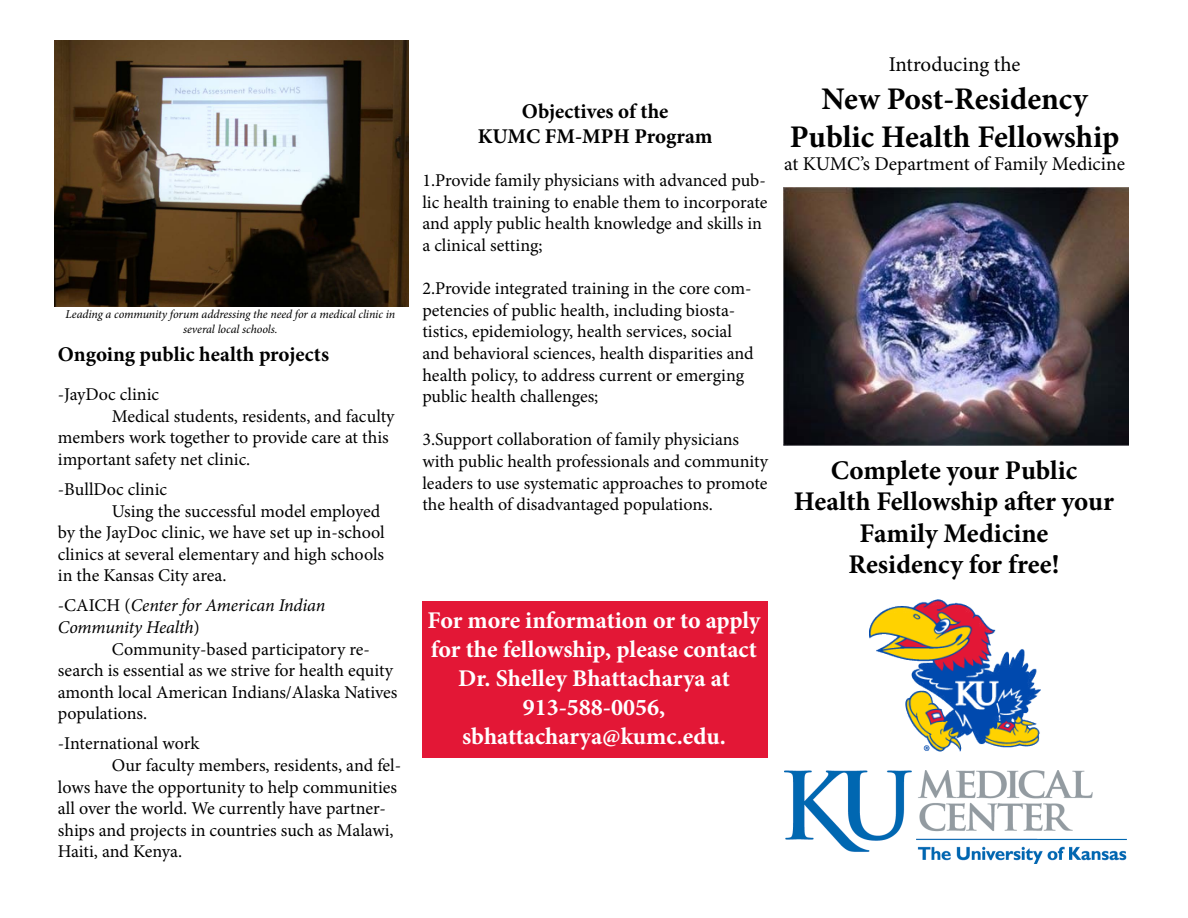
<style>
.page{position:relative;width:1188px;height:918px;background:#fff}
.page>*{position:absolute;margin:0;border:0;box-sizing:border-box;transform-origin:0 0}
.t1{font:700 31.5px/37.8px "Minion Pro";color:#000;text-align:center}
.t2{font:700 27px/31.5px "Minion Pro";color:#000;text-align:center}
.t3{font:700 24px/28.8px "Minion Pro";color:#fff;text-align:center}
.t4{font:700 21px/25.2px "Minion Pro";color:#000;text-align:center}
.t5{font:21px "Minion Pro";color:#000}
.t6{font:19.5px "Minion Pro";color:#000}
.t7{font:18px/21.6px "Minion Pro";color:#000}
.t8{font:italic 18px/21.6px "Minion Pro";letter-spacing:-.01em;color:#000}
.t9{font:italic 12px/14.4px "Minion Pro";letter-spacing:-.01em;color:#000;text-align:center}
.s1{font-style:normal}
</style>
<div class="page">
<div style="left:422px;top:601px;width:346px;height:157px;background:#e31736"></div>
<img style="left:783px;top:187px;width:346px;height:259px">
<img style="left:785px;top:770px;width:341px;height:94px">
<img style="left:54px;top:41px;width:355px;height:266px">
<img style="left:869px;top:599px;width:171px;height:153px">
<p class="t9" style="left:66px;top:307px;width:331px">Leading a community forum addressing the need for a medical clinic in several local schools.</p>
<p class="t4" style="left:58px;top:342px;width:273px">Ongoing public health projects</p>
<p class="t7" style="left:58px;top:384px;width:103px">-JayDoc clinic</p>
<p class="t7" style="left:112px;top:405px;width:284px">Medical students, residents, and faculty</p>
<p class="t7" style="left:58px;top:427px;width:332px">members work together to provide care at this</p>
<p class="t7" style="left:58px;top:449px;width:194px">important safety net clinic.</p>
<p class="t7" style="left:58px;top:479px;width:111px">-BullDoc clinic</p>
<p class="t7" style="left:112px;top:500px;width:270px">Using the successful model employed</p>
<p class="t7" style="left:58px;top:522px;width:328px">by the JayDoc clinic, we have set up in-school</p>
<p class="t7" style="left:58px;top:543px;width:328px">clinics at several elementary and high schools</p>
<p class="t7" style="left:58px;top:565px;width:170px">in the Kansas City area.</p>
<p class="t8" style="left:58px;top:595px;width:269px"><span class="s1">-CAICH (</span>Center for American Indian<br>Community Health<span class="s1">)</span></p>
<p class="t7" style="left:58px;top:638px;width:341px;text-indent:54px">Community-based participatory re&shy;search is essential as we strive for health equity amonth local American Indians/Alaska Natives populations.</p>
<p class="t7" style="left:58px;top:733px;width:143px">-International work</p>
<p class="t7" style="left:112px;top:755px;width:291px">Our faculty members, residents, and fel-</p>
<p class="t7" style="left:58px;top:776px;width:341px">lows have the opportunity to help communities</p>
<p class="t7" style="left:58px;top:798px;width:329px">all over the world. We currently have partner-</p>
<p class="t7" style="left:58px;top:819px;width:337px">ships and projects in countries such as Malawi,</p>
<p class="t7" style="left:58px;top:841px;width:126px">Haiti, and Kenya.</p>
<p class="t4" style="left:478px;top:98px;width:236px">Objectives of the<br>KUMC FM-MPH Program</p>
<p class="t7" style="left:422px;top:170px;width:346px">1.Provide family physicians with advanced pub&shy;lic health training to enable them to incorporate and apply public health knowledge and skills in a clinical setting;</p>
<p class="t7" style="left:422px;top:278px;width:333px">2.Provide integrated training in the core com&shy;petencies of public health, including biosta&shy;tistics, epidemiology, health services, social and behavioral sciences, health disparities and health policy, to address current or emerging public health challenges;</p>
<p class="t7" style="left:422px;top:429px;width:347px">3.Support collaboration of family physicians with public health professionals and community leaders to use systematic approaches to promote the health of disadvantaged populations.</p>
<h3 class="t3" style="left:428px;top:606px;width:334px">For more information or to apply for the fellowship, please contact<br>Dr. Shelley Bhattacharya at<br>913-588-0056, sbhattacharya@kumc.edu.</h3>
<p class="t5" style="left:889px;top:50px;width:133px">Introducing the</p>
<h1 class="t1" style="left:790px;top:80px;width:331px">New Post-Residency<br>Public Health Fellowship</h1>
<p class="t6" style="left:784px;top:151px;width:342px">at KUMC’s Department of Family Medicine</p>
<h2 class="t2" style="left:794px;top:454px;width:322px">Complete your Public<br>Health Fellowship after your<br>Family Medicine<br>Residency for free!</h2>
</div>
